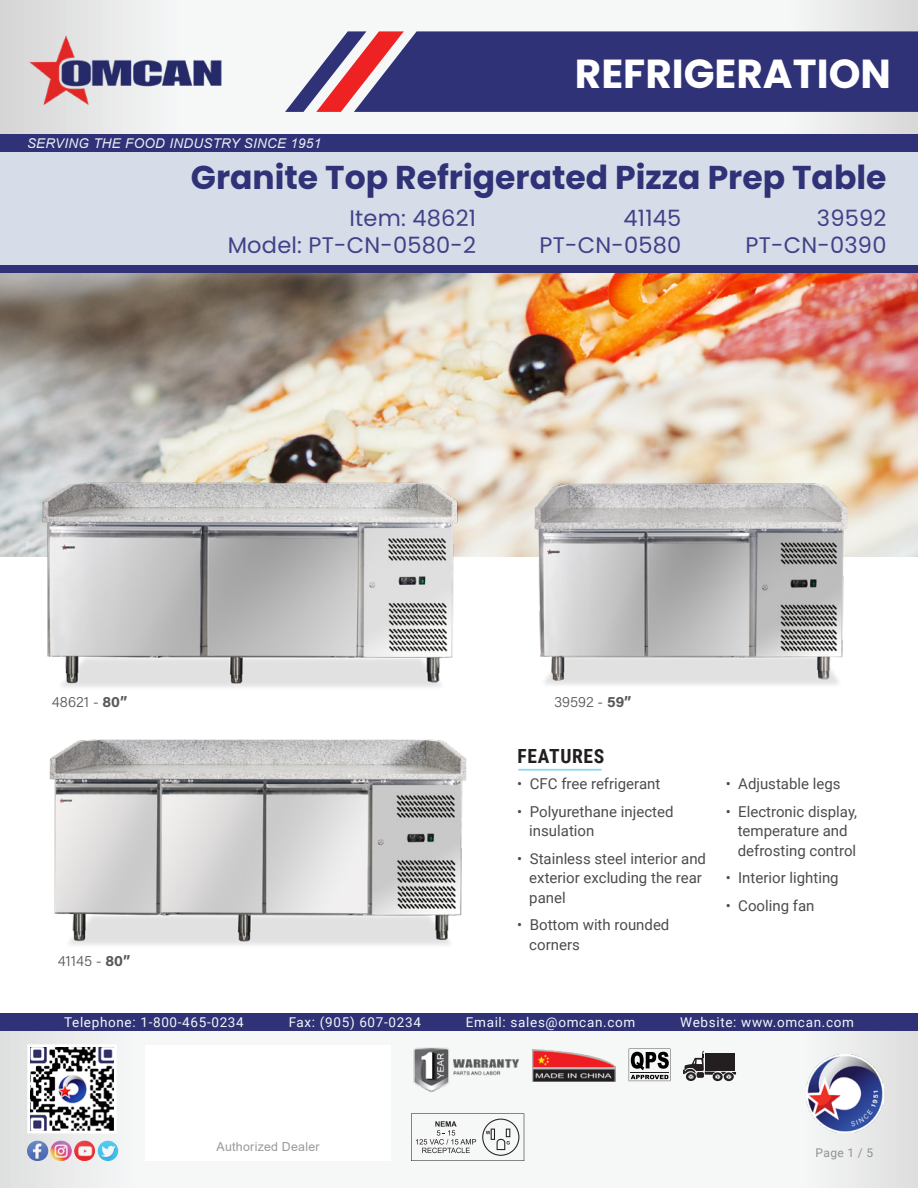
<style>
.page{position:relative;width:918px;height:1188px;background:#fff}
.page>*{position:absolute;margin:0;border:0;box-sizing:border-box;transform-origin:0 0}
.t1{font:700 40.5px "Poppins";color:#fff}
.t2{font:700 33px "Poppins";color:#2f3276}
.t3{font:22.5px "Poppins";letter-spacing:.01em;color:#414187}
.Item_Headings{font:700 19.5px "Roboto Condensed";letter-spacing:.035em;color:#231f20}
.t4{font:15px/19.5px "Roboto";color:#4b4c4d}
.Table_Header{font:15px "Acumin Variable Concept";color:#57585a}
.t5{font:13.5px "Roboto";letter-spacing:.05em;color:#f5f7f7}
.t6{font:italic 13.5px "Arial";letter-spacing:.02em;color:#fff}
.t7{font:12.45px "Arial";letter-spacing:.02em;color:#999}
.t8{font:12px "Roboto";color:#919191}
.s1{font-family:"Roboto Condensed"}
</style>
<div class="page">
<div style="left:0;top:152px;width:918px;height:114px;background:#d7dce9"></div>
<svg style="left:0;top:0;width:918px;height:134px"></svg>
<div style="left:0;top:266px;width:918px;height:7px;background:#2f3276"></div>
<div style="left:0;top:134px;width:918px;height:18px;background:#2f3276"></div>
<div style="left:404px;top:31px;width:514px;height:81px;background:#2f3276"></div>
<svg style="left:285px;top:31px;width:119px;height:81px"></svg>
<img style="left:16px;top:18px;width:219px;height:103px">
<svg style="left:0;top:1031px;width:918px;height:157px"></svg>
<div style="left:0;top:1013px;width:918px;height:18px;background:#2f3276"></div>
<div style="left:146px;top:1046px;width:245px;height:115px;background:#fff"></div>
<svg style="left:26px;top:1043px;width:92px;height:92px"></svg>
<img style="left:27px;top:1141px;width:21px;height:20px;border-radius:10px">
<img style="left:50px;top:1141px;width:22px;height:20px;border-radius:10px">
<img style="left:74px;top:1141px;width:21px;height:20px;border-radius:10px">
<img style="left:98px;top:1141px;width:20px;height:20px;border-radius:10px">
<img style="left:806px;top:1055px;width:78px;height:77px">
<img style="left:0;top:273px;width:918px;height:283px">
<img style="left:532px;top:1050px;width:83px;height:31px">
<svg style="left:686px;top:1072px;width:10px;height:9px"></svg>
<svg style="left:713px;top:1072px;width:10px;height:9px"></svg>
<svg style="left:724px;top:1072px;width:10px;height:9px"></svg>
<svg style="left:683px;top:1051px;width:53px;height:28px"></svg>
<img style="left:411px;top:1046px;width:108px;height:50px">
<svg style="left:411px;top:1113px;width:113px;height:48px"></svg>
<img style="left:519px;top:478px;width:348px;height:207px">
<img style="left:18px;top:467px;width:463px;height:220px">
<img style="left:49px;top:739px;width:418px;height:206px">
<hr style="left:518px;top:769px;width:84px;height:2px;background:#8dd7f7">
<svg style="left:629px;top:1049px;width:41px;height:32px"></svg>
<hr style="left:630px;top:1072px;width:39px;height:1px;background:#231f20">
<p class="t6" style="left:27px;top:134px;width:296px">SERVING THE FOOD INDUSTRY SINCE 1951</p>
<p class="t1" style="left:575px;top:51px;width:318px">REFRIGERATION</p>
<p class="t2" style="left:191px;top:158px;width:697px">Granite Top Refrigerated Pizza Prep Table</p>
<p class="t3" style="left:349px;top:205px;width:128px">Item: 48621</p>
<p class="t3" style="left:624px;top:205px;width:59px">41145</p>
<p class="t3" style="left:817px;top:205px;width:71px">39592</p>
<p class="t3" style="left:228px;top:232px;width:250px">Model: PT-CN-0580-2</p>
<p class="t3" style="left:540px;top:232px;width:143px">PT-CN-0580</p>
<p class="t3" style="left:746px;top:232px;width:142px">PT-CN-0390</p>
<p class="Table_Header" style="left:52px;top:691px;width:77px">48621 - 80”</p>
<p class="Table_Header" style="left:58px;top:951px;width:74px">41145 - 80”</p>
<p class="Table_Header" style="left:554px;top:691px;width:79px">39592 - 59”</p>
<p class="Item_Headings" style="left:518px;top:743px;width:88px">FEATURES</p>
<p class="t4" style="left:517px;top:774px;width:145px"><span class="s1">•</span> CFC free refrigerant</p>
<p class="t4" style="left:529px;top:801px;width:146px;text-indent:-12px"><span class="s1">•</span> Polyurethane injected insulation</p>
<p class="t4" style="left:529px;top:848px;width:178px;text-indent:-12px"><span class="s1">•</span> Stainless steel interior and exterior excluding the rear panel</p>
<p class="t4" style="left:529px;top:915px;width:142px;text-indent:-12px"><span class="s1">•</span> Bottom with rounded corners</p>
<p class="t4" style="left:726px;top:774px;width:116px"><span class="s1">•</span> Adjustable legs</p>
<p class="t4" style="left:738px;top:801px;width:121px;text-indent:-12px"><span class="s1">•</span> Electronic display, temperature and defrosting control</p>
<p class="t4" style="left:726px;top:868px;width:114px"><span class="s1">•</span> Interior lighting</p>
<p class="t4" style="left:726px;top:895px;width:90px"><span class="s1">•</span> Cooling fan</p>
<p class="t5" style="left:64px;top:1013px;width:181px">Telephone: 1-800-465-0234</p>
<p class="t5" style="left:289px;top:1013px;width:134px">Fax: (905) 607-0234</p>
<p class="t5" style="left:466px;top:1013px;width:171px">Email: sales@omcan.com</p>
<p class="t5" style="left:680px;top:1013px;width:175px">Website: www.omcan.com</p>
<p class="t7" style="left:217px;top:1138px;width:104px">Authorized Dealer</p>
<p class="t8" style="left:816px;top:1144px;width:59px">Page 1 / 5</p>
</div>
